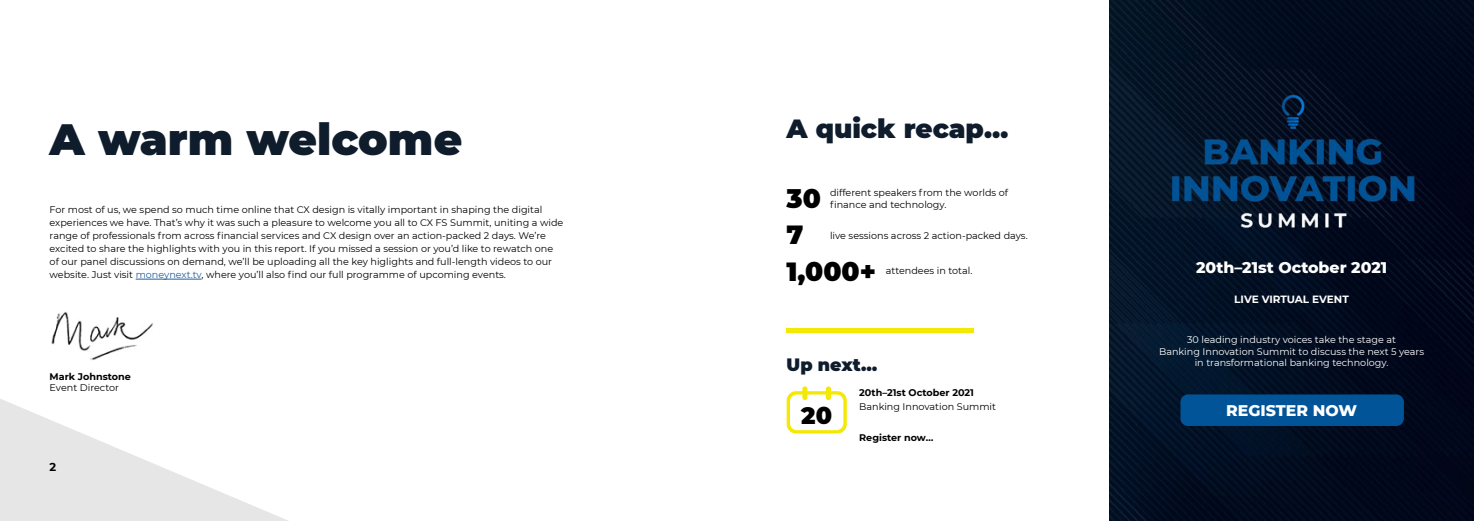
<style>
.page{position:relative;width:1474px;height:521px;background:#fff}
.page>*{position:absolute;margin:0;border:0;box-sizing:border-box;transform-origin:0 0}
.t1{font:900 43.75px "Montserrat";color:#0e1c2c}
.t2{font:900 26.25px "Montserrat";color:#0e1c2c}
.t3{font:900 26.25px "Montserrat";color:#000}
.t4{font:900 23.62px "Montserrat";color:#000}
.t5{font:900 17.5px "Montserrat";color:#0e1c2c}
.t6{font:800 15.75px "Montserrat";color:#fff}
.t7{font:700 11.38px "Montserrat";color:#000}
.t8{font:700 10.5px "Montserrat";letter-spacing:-.01em;color:#fff}
.t9{font:9.62px/13.1px "Montserrat";color:#000}
.t10{font:9.62px/11.5px "Montserrat";color:#fff;text-align:center}
.t11{font:700 9.62px "Montserrat";color:#000}
.s1{color:#215e9e}
</style>
<div class="page">
<svg style="left:0;top:399px;width:288px;height:122px;fill:#e7e6e6"></svg>
<hr style="left:136px;top:279px;width:65px;height:1px;background:#215e9e">
<img style="left:51px;top:312px;width:102px;height:48px">
<hr style="left:786px;top:328px;width:188px;height:4px;background:#f4e904">
<svg style="left:1109px;top:0;width:364px;height:521px;background:#04132a"></svg>
<h1 class="t1" style="left:50px;top:106px;width:414px">A warm welcome</h1>
<p class="t9" style="left:50px;top:202px;width:515px">For most of us, we spend so much time online that CX design is vitally important in shaping the digital experiences we have. That’s why it was such a pleasure to welcome you all to CX FS Summit, uniting a wide range of professionals from across financial services and CX design over an action-packed 2 days. We’re excited to share the highlights with you in this report. If you missed a session or you’d like to rewatch one of our panel discussions on demand, we’ll be uploading all the key higlights and full-length videos to our website. Just visit <span class="s1">moneynext.tv</span>, where you’ll also find our full programme of upcoming events.</p>
<p class="t11" style="left:50px;top:369px;width:83px">Mark Johnstone</p>
<p class="t9" style="left:50px;top:381px;width:71px">Event Director</p>
<p class="t7" style="left:50px;top:459px;width:8px">2</p>
<h2 class="t2" style="left:786px;top:109px;width:223px">A quick recap…</h2>
<h2 class="t3" style="left:786px;top:179px;width:36px">30</h2>
<p class="t9" style="left:830px;top:187px;width:179px;line-height:11.5px">different speakers from the worlds of finance and technology.</p>
<h2 class="t3" style="left:786px;top:215px;width:18px">7</h2>
<p class="t9" style="left:830px;top:228px;width:199px">live sessions across 2 action-packed days.</p>
<h2 class="t3" style="left:786px;top:252px;width:91px">1,000+</h2>
<p class="t9" style="left:885px;top:264px;width:88px">attendees in total.</p>
<h3 class="t5" style="left:786px;top:352px;width:92px">Up next…</h3>
<h3 class="t4" style="left:801px;top:397px;width:33px">20</h3>
<p class="t11" style="left:859px;top:386px;width:116px">20th–21st October 2021</p>
<p class="t9" style="left:859px;top:400px;width:138px">Banking Innovation Summit</p>
<p class="t11" style="left:859px;top:430px;width:76px">Register now…</p>
<h3 class="t6" style="left:1195px;top:256px;width:193px">20th–21st October 2021</h3>
<p class="t8" style="left:1234px;top:292px;width:116px">LIVE VIRTUAL EVENT</p>
<p class="t10" style="left:1159px;top:333px;width:266px">30 leading industry voices take the stage at<br>Banking Innovation Summit to discuss the next 5 years in transformational banking technology.</p>
<h3 class="t6" style="left:1226px;top:399px;width:132px">REGISTER NOW</h3>
</div>
